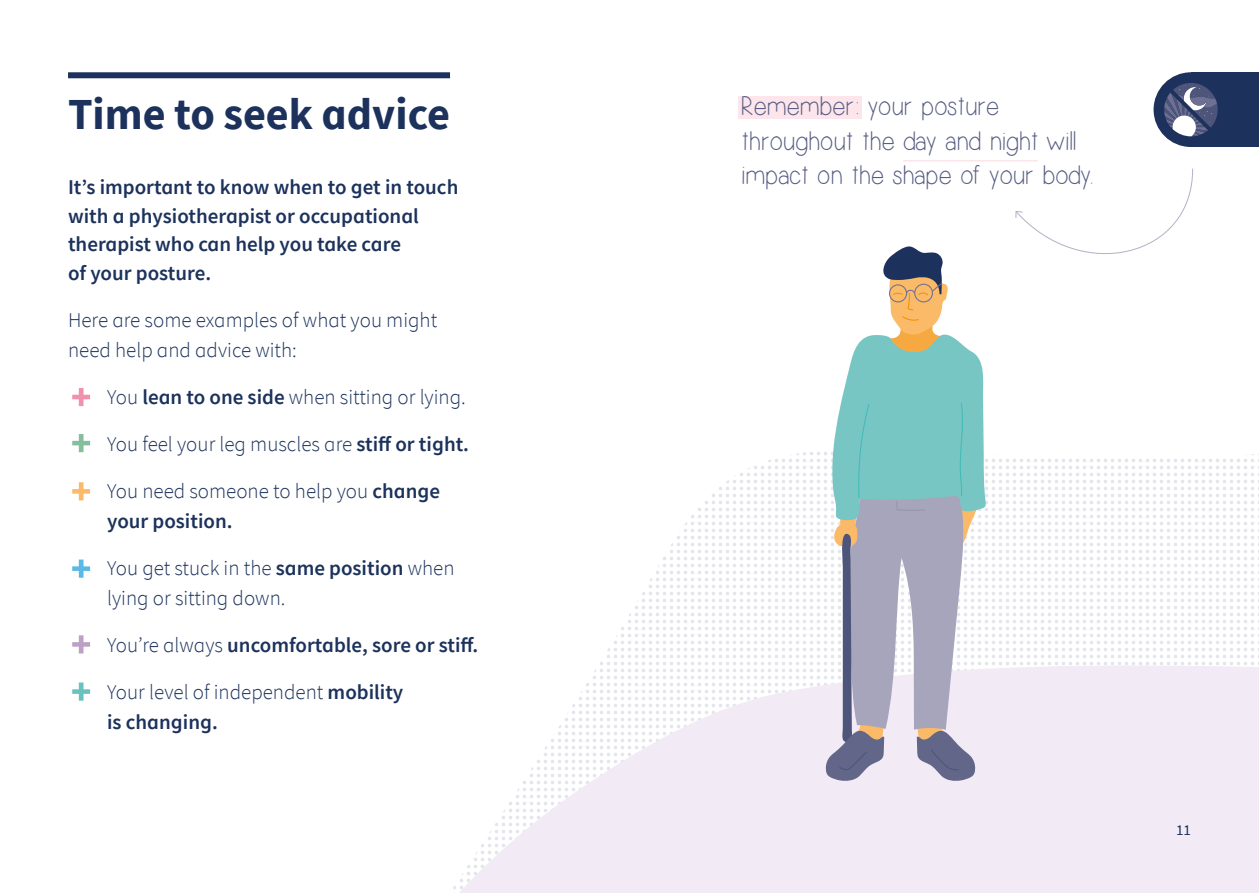
<style>
.page{position:relative;width:1259px;height:893px;background:#fff}
.page>*{position:absolute;margin:0;border:0;box-sizing:border-box;transform-origin:0 0}
.t1{font:700 44.25px "Source Sans Pro";color:#1c325c}
.t2{font:27px/34.5px "Simplicity";letter-spacing:.02em;color:#575d82}
.t3{font:300 21px/30px "Source Sans Pro";color:#1c325c}
.t4{font:600 21px/28.5px "Source Sans Pro";color:#1c325c}
.t5{font:15px "Source Sans Pro";color:#1c325c}
.s1{font-weight:600}
.s2{font-weight:300}
</style>
<div class="page">
<svg style="left:607px;top:452px;width:652px;height:206px"></svg>
<svg style="left:453px;top:662px;width:806px;height:231px;fill:#f2eaf5"></svg>
<svg style="left:825px;top:246px;width:161px;height:535px"></svg>
<hr style="left:903px;top:160px;width:134px;height:2px;background:#fce5eb">
<div style="left:738px;top:96px;width:124px;height:22px;background:#fce5eb"></div>
<svg style="left:72px;top:388px;width:18px;height:18px"></svg>
<svg style="left:72px;top:434px;width:18px;height:18px"></svg>
<svg style="left:72px;top:482px;width:18px;height:18px"></svg>
<svg style="left:72px;top:560px;width:18px;height:18px"></svg>
<svg style="left:72px;top:635px;width:18px;height:18px"></svg>
<svg style="left:72px;top:682px;width:18px;height:19px"></svg>
<div style="left:68px;top:72px;width:382px;height:6px;background:#1c325c"></div>
<svg style="left:1015px;top:168px;width:178px;height:86px"></svg>
<div style="left:1191px;top:72px;width:68px;height:75px;background:#1c325c"></div>
<div style="left:1153px;top:72px;width:75px;height:75px;background:#1c325c;border-radius:50%"></div>
<svg style="left:1164px;top:83px;width:53px;height:53px"></svg>
<h1 class="t1" style="left:68px;top:84px;width:383px">Time to seek advice</h1>
<p class="t2" style="left:741px;top:90px;width:353px">Remember: your posture throughout the day and night will impact on the shape of your body.</p>
<p class="t4" style="left:68px;top:173px;width:392px">It’s important to know when to get in touch with a physiotherapist or occupational therapist who can help you take care<br>of your posture.</p>
<p class="t3" style="left:68px;top:305px;width:371px">Here are some examples of what you might need help and advice with:</p>
<p class="t3" style="left:107px;top:382px;width:360px">You <span class="s1">lean to one side</span> when sitting or lying.</p>
<p class="t3" style="left:107px;top:429px;width:363px">You feel your leg muscles are <span class="s1">stiff or tight.</span></p>
<p class="t3" style="left:107px;top:476px;width:334px">You need someone to help you <span class="s1">change your position.</span></p>
<p class="t3" style="left:107px;top:553px;width:349px">You get stuck in the <span class="s1">same position</span> when lying or sitting down.</p>
<p class="t4" style="left:107px;top:630px;width:372px"><span class="s2">You’re always</span> uncomfortable, sore or stiff.</p>
<p class="t3" style="left:107px;top:677px;width:298px">Your level of independent <span class="s1">mobility is changing.</span></p>
<p class="t5" style="left:1176px;top:820px;width:16px">11</p>
</div>
